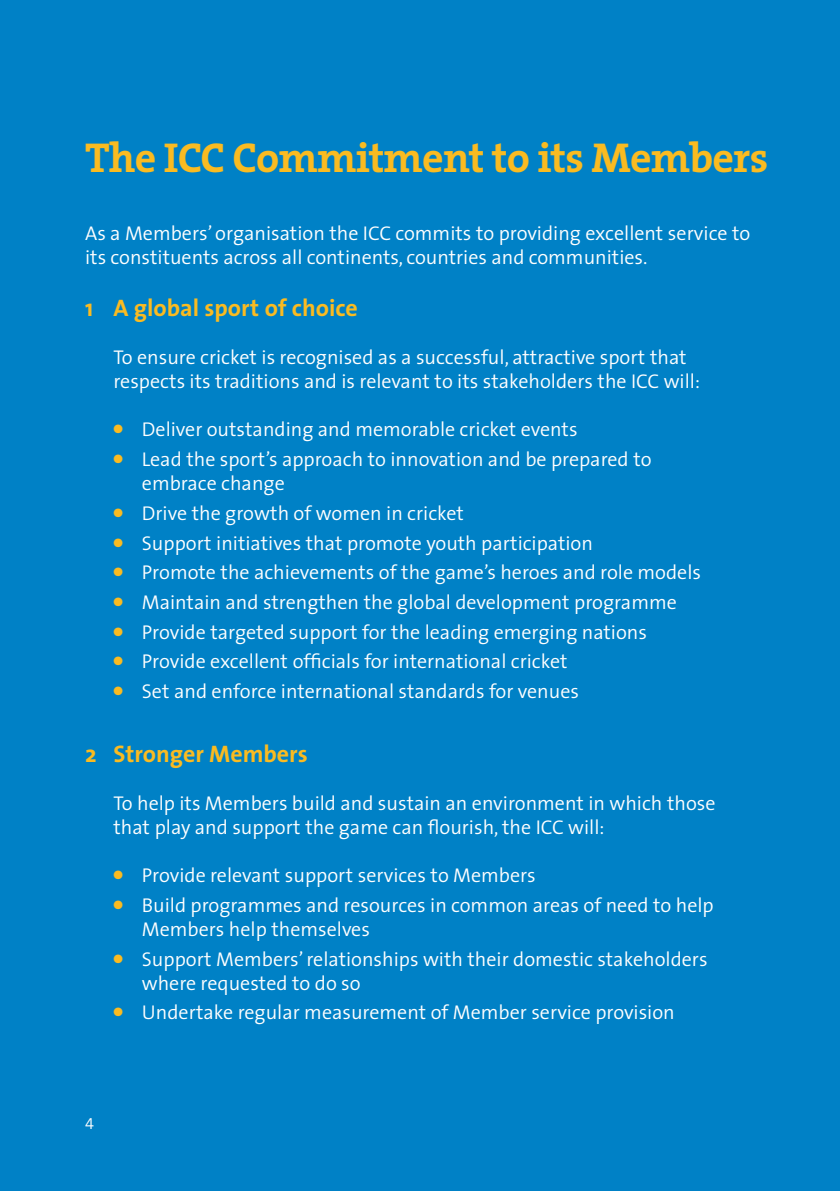
<style>
.page{position:relative;width:840px;height:1191px;background:#fff}
.page>*{position:absolute;margin:0;border:0;box-sizing:border-box;transform-origin:0 0}
.t1{font:700 42px "The Serif";letter-spacing:-.02em;color:#fabb21}
.t2{font:700 24px "The Sans";color:#fabb21}
.t3{font:300 20px/24px "The Sans";color:#fff}
.t4{font:16px "The Sans Semi Light Expert";color:#fff}
.s1{color:#fabb21}
</style>
<div class="page">
<div style="left:0;top:0;width:839px;height:1191px;background:#0081c6"></div>
<h1 class="t1" style="left:85px;top:123px;width:684px">The ICC Commitment to its Members</h1>
<p class="t3" style="left:85px;top:220px;width:666px">As a Members’ organisation the ICC commits to providing excellent service to its constituents across all continents, countries and communities.</p>
<p class="t2" style="left:85px;top:288px;width:274px">1 A global sport of choice</p>
<p class="t3" style="left:113px;top:345px;width:587px">To ensure cricket is recognised as a successful, attractive sport that respects its traditions and is relevant to its stakeholders the ICC will:</p>
<p class="t3" style="left:113px;top:417px;width:465px"><span class="s1">●</span> Deliver outstanding and memorable cricket events</p>
<p class="t3" style="left:142px;top:447px;width:511px;text-indent:-28px"><span class="s1">●</span> Lead the sport’s approach to innovation and be prepared to embrace change</p>
<p class="t3" style="left:113px;top:500px;width:352px"><span class="s1">●</span> Drive the growth of women in cricket</p>
<p class="t3" style="left:113px;top:530px;width:481px"><span class="s1">●</span> Support initiatives that promote youth participation</p>
<p class="t3" style="left:113px;top:560px;width:588px"><span class="s1">●</span> Promote the achievements of the game’s heroes and role models</p>
<p class="t3" style="left:113px;top:589px;width:564px"><span class="s1">●</span> Maintain and strengthen the global development programme</p>
<p class="t3" style="left:113px;top:619px;width:534px"><span class="s1">●</span> Provide targeted support for the leading emerging nations</p>
<p class="t3" style="left:113px;top:649px;width:455px"><span class="s1">●</span> Provide excellent officials for international cricket</p>
<p class="t3" style="left:113px;top:678px;width:467px"><span class="s1">●</span> Set and enforce international standards for venues</p>
<p class="t2" style="left:85px;top:734px;width:224px">2 Stronger Members</p>
<p class="t3" style="left:113px;top:790px;width:603px">To help its Members build and sustain an environment in which those that play and support the game can flourish, the ICC will:</p>
<p class="t3" style="left:113px;top:862px;width:423px"><span class="s1">●</span> Provide relevant support services to Members</p>
<p class="t3" style="left:142px;top:892px;width:573px;text-indent:-28px"><span class="s1">●</span> Build programmes and resources in common areas of need to help<br>Members help themselves</p>
<p class="t3" style="left:142px;top:946px;width:567px;text-indent:-28px"><span class="s1">●</span> Support Members’relationships with their domestic stakeholders where requested to do so</p>
<p class="t3" style="left:113px;top:999px;width:562px"><span class="s1">●</span> Undertake regular measurement of Member service provision</p>
<p class="t4" style="left:85px;top:1110px;width:10px">4</p>
</div>
